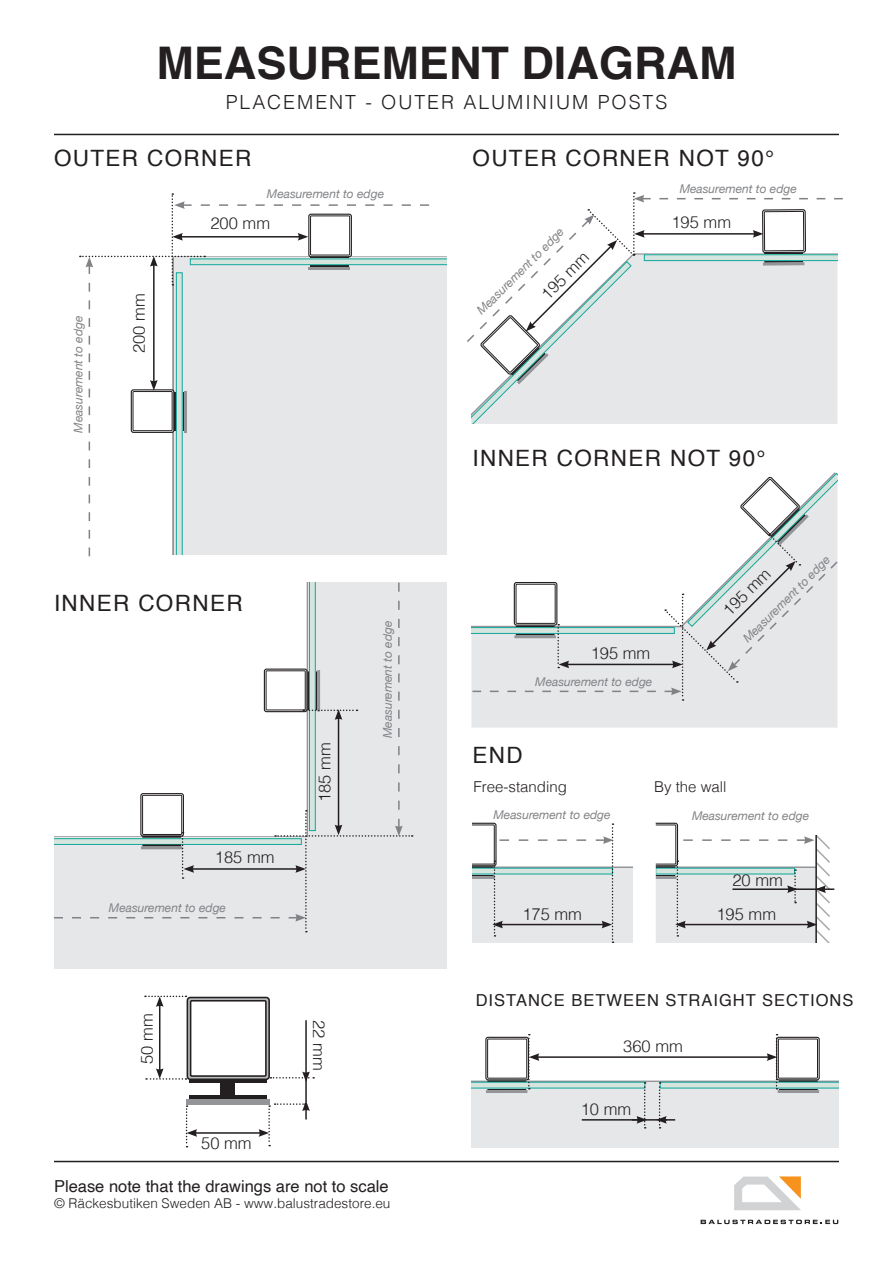
<style>
.page{position:relative;width:893px;height:1263px;background:#fff}
.page>*{position:absolute;margin:0;border:0;box-sizing:border-box;transform-origin:0 0}
.Rubrik_huvud{font:700 45px "Helvetica";color:#231f20}
.Mellanrubrik{font:22.5px "Helvetica";letter-spacing:.06em;color:#231f20}
.Underrubrik{font:300 19.5px "Helvetica";letter-spacing:.1em;color:#231f20}
.Mått{font:300 16.5px "Helvetica";color:#231f20}
.Mått-2{font:16.5px "Helvetica";color:#231f20}
.Mellanrubrik-2{font:16.5px "Helvetica";letter-spacing:.06em;color:#231f20}
.Mått-3{font:300 15px "Helvetica";color:#231f20}
.Mått-4{font:300 13.5px "Helvetica";color:#231f20}
.kursiv_liten_text{font:italic 12px "Helvetica Neue";color:#808285}
</style>
<div class="page">
<div style="left:471px;top:701px;width:366px;height:27px;background:#e6e7e9"></div>
<hr style="left:472px;top:866px;width:161px;height:3px;background:#939598">
<div style="left:656px;top:868px;width:160px;height:75px;background:#e6e7e9"></div>
<div style="left:472px;top:868px;width:161px;height:75px;background:#e6e7e9"></div>
<div style="left:634px;top:823px;width:44px;height:43px;border:1px solid #231f20;border-radius:2px"></div>
<div style="left:636px;top:825px;width:40px;height:39px;border:1px solid #231f20"></div>
<hr style="left:636px;top:866px;width:39px;height:2px;background:#231f20">
<hr style="left:636px;top:874px;width:39px;height:2px;background:#231f20">
<hr style="left:635px;top:876px;width:41px;height:3px;background:#939598">
<div style="left:652px;top:868px;width:7px;height:7px;background:#73c5bd"></div>
<div style="left:656px;top:868px;width:138px;height:6px;background:#d5e5de"></div>
<svg style="left:634px;top:822px;width:22px;height:57px"></svg>
<div style="left:54px;top:838px;width:392px;height:131px;background:#e6e7e9"></div>
<div style="left:308px;top:583px;width:138px;height:323px;background:#e6e7e9"></div>
<hr style="left:189px;top:1079px;width:78px;height:4px;background:#231f20">
<hr style="left:189px;top:1095px;width:78px;height:4px;background:#231f20">
<div style="left:186px;top:1099px;width:84px;height:6px;background:#939598"></div>
<div style="left:221px;top:1083px;width:14px;height:14px;background:#231f20"></div>
<hr style="left:471px;top:1080px;width:368px;height:3px;background:#939598">
<div style="left:471px;top:1082px;width:368px;height:66px;background:#e6e7e9"></div>
<svg style="left:734px;top:1176px;width:67px;height:34px"></svg>
<svg style="left:701px;top:1220px;width:137px;height:4px"></svg>
<hr style="left:54px;top:1161px;width:785px;height:1px;background:#231f20">
<hr style="left:54px;top:134px;width:785px;height:1px;background:#231f20">
<hr style="left:195px;top:1132px;width:66px;height:2px;background:#231f20">
<hr style="left:305px;top:1079px;width:2px;height:23px;background:#231f20">
<svg style="left:186px;top:1105px;width:11px;height:42px"></svg>
<svg style="left:145px;top:995px;width:169px;height:87px"></svg>
<svg style="left:259px;top:1100px;width:51px;height:46px"></svg>
<svg style="left:54px;top:583px;width:359px;height:349px"></svg>
<svg style="left:467px;top:192px;width:376px;height:232px"></svg>
<svg style="left:471px;top:473px;width:367px;height:228px"></svg>
<svg style="left:80px;top:193px;width:366px;height:363px"></svg>
<svg style="left:472px;top:823px;width:142px;height:120px"></svg>
<svg style="left:675px;top:833px;width:159px;height:110px"></svg>
<hr style="left:537px;top:1056px;width:232px;height:2px;background:#231f20">
<svg style="left:471px;top:1034px;width:176px;height:94px"></svg>
<hr style="left:632px;top:1119px;width:35px;height:1px;background:#231f20">
<svg style="left:656px;top:1034px;width:183px;height:94px"></svg>
<p class="Rubrik_huvud" style="left:156px;top:27px;width:581px">MEASUREMENT DIAGRAM</p>
<p class="Underrubrik" style="left:226px;top:86px;width:443px">PLACEMENT - OUTER ALUMINIUM POSTS</p>
<p class="Mellanrubrik" style="left:54px;top:141px;width:199px">OUTER CORNER</p>
<p class="Mellanrubrik" style="left:472px;top:141px;width:303px">OUTER CORNER NOT 90°</p>
<p class="kursiv_liten_text" style="left:267px;top:185px;width:119px">Measurement to edge</p>
<p class="kursiv_liten_text" style="left:680px;top:180px;width:119px">Measurement to edge</p>
<p class="kursiv_liten_text" style="left:70px;top:433px;width:119px;rotate:-90deg">Measurement to edge</p>
<p class="Mått" style="left:125px;top:353px;width:61px;rotate:-90deg">200 mm</p>
<p class="Mått" style="left:210px;top:209px;width:61px">200 mm</p>
<p class="Mellanrubrik" style="left:54px;top:585px;width:190px">INNER CORNER</p>
<p class="Mått" style="left:215px;top:843px;width:61px">185 mm</p>
<p class="kursiv_liten_text" style="left:109px;top:899px;width:119px">Measurement to edge</p>
<p class="Mått" style="left:311px;top:802px;width:61px;rotate:-90deg">185 mm</p>
<p class="Mått" style="left:133px;top:1064px;width:52px;rotate:-90deg">50 mm</p>
<p class="Mått" style="left:333px;top:1020px;width:52px;rotate:90deg">22 mm</p>
<p class="Mått" style="left:201px;top:1129px;width:52px">50 mm</p>
<p class="kursiv_liten_text" style="left:379px;top:738px;width:119px;rotate:-90deg">Measurement to edge</p>
<p class="Mått-2" style="left:54px;top:1173px;width:336px">Please note that the drawings are not to scale</p>
<p class="Mått-4" style="left:54px;top:1192px;width:338px">© Räckesbutiken Sweden AB - www.balustradestore.eu</p>
<p class="kursiv_liten_text" style="left:473px;top:306px;width:119px;rotate:-45deg">Measurement to edge</p>
<p class="Mått" style="left:534px;top:287px;width:61px;rotate:-45deg">195 mm</p>
<p class="Mått" style="left:671px;top:208px;width:61px">195 mm</p>
<p class="Mellanrubrik" style="left:472px;top:440px;width:295px">INNER CORNER NOT 90°</p>
<p class="Mått" style="left:591px;top:639px;width:61px">195 mm</p>
<p class="kursiv_liten_text" style="left:535px;top:673px;width:119px">Measurement to edge</p>
<p class="Mellanrubrik" style="left:472px;top:738px;width:52px">END</p>
<p class="kursiv_liten_text" style="left:739px;top:634px;width:119px;rotate:-45deg">Measurement to edge</p>
<p class="Mått" style="left:716px;top:603px;width:61px;rotate:-45deg">195 mm</p>
<p class="Mått-3" style="left:474px;top:774px;width:95px">Free-standing</p>
<p class="Mått-3" style="left:654px;top:774px;width:74px">By the wall</p>
<p class="kursiv_liten_text" style="left:493px;top:806px;width:119px">Measurement to edge</p>
<p class="kursiv_liten_text" style="left:692px;top:807px;width:119px">Measurement to edge</p>
<p class="Mått" style="left:732px;top:866px;width:52px">20 mm</p>
<p class="Mått" style="left:522px;top:900px;width:61px">175 mm</p>
<p class="Mått" style="left:716px;top:900px;width:61px">195 mm</p>
<p class="Mellanrubrik-2" style="left:476px;top:987px;width:379px">DISTANCE BETWEEN STRAIGHT SECTIONS</p>
<p class="Mått" style="left:623px;top:1032px;width:61px">360 mm</p>
<p class="Mått" style="left:581px;top:1095px;width:52px">10 mm</p>
</div>
